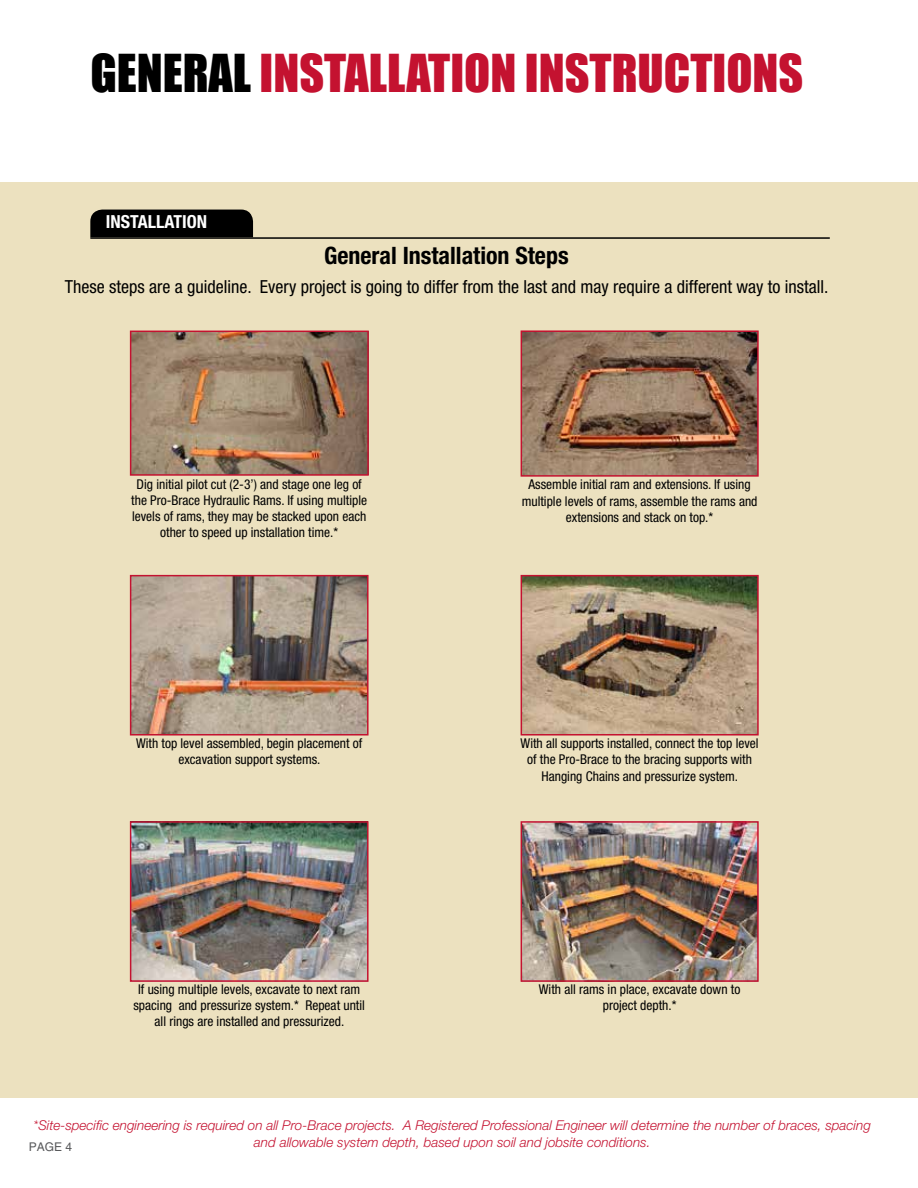
<style>
.page{position:relative;width:918px;height:1188px;background:#fff}
.page>*{position:absolute;margin:0;border:0;box-sizing:border-box;transform-origin:0 0}
.t1{font:48px "Impact";color:#c41230}
.t2{font:700 condensed 24px "Helvetica Neue";color:#000}
.t3{font:condensed 18px "Helvetica Neue";color:#000}
.t4{font:700 condensed 18px "Helvetica Neue";color:#fff}
.t5{font:condensed 13.5px/16.2px "Helvetica Neue";color:#000;text-align:center}
.t6{font:italic 300 13.5px/16.2px "Helvetica Neue";color:#c41230;text-align:center}
.t7{font:12px "Helvetica";color:#58595b}
.s1{color:#000}
</style>
<div class="page">
<div style="left:0;top:183px;width:918px;height:915px;background:#ece1bf"></div>
<hr style="left:90px;top:237px;width:740px;height:2px;background:#000">
<div style="left:90px;top:210px;width:163px;height:27px;background:#000"></div>
<img style="left:133px;top:334px;width:233px;height:139px">
<div style="left:130px;top:331px;width:239px;height:145px;border:2px solid #c41230"></div>
<img style="left:524px;top:333px;width:232px;height:141px">
<div style="left:521px;top:330px;width:238px;height:147px;border:2px solid #c41230"></div>
<img style="left:133px;top:578px;width:233px;height:155px">
<div style="left:130px;top:575px;width:239px;height:161px;border:2px solid #c41230"></div>
<img style="left:133px;top:824px;width:233px;height:155px">
<div style="left:130px;top:821px;width:239px;height:161px;border:2px solid #c41230"></div>
<img style="left:524px;top:578px;width:232px;height:155px">
<div style="left:521px;top:575px;width:238px;height:161px;border:2px solid #c41230"></div>
<img style="left:524px;top:824px;width:232px;height:155px">
<div style="left:521px;top:821px;width:238px;height:161px;border:2px solid #c41230"></div>
<h1 class="t1" style="left:90px;top:36px;width:715px"><span class="s1">GENERAL</span> INSTALLATION INSTRUCTIONS</h1>
<h3 class="t4" style="left:106px;top:211px;width:103px">INSTALLATION</h3>
<h2 class="t2" style="left:324px;top:241px;width:246px">General Installation Steps</h2>
<h3 class="t3" style="left:65px;top:276px;width:765px">These steps are a guideline. Every project is going to differ from the last and may require a different way to install.</h3>
<p class="t5" style="left:131px;top:476px;width:237px">Dig initial pilot cut (2-3’) and stage one leg of the Pro-Brace Hydraulic Rams. If using multiple levels of rams, they may be stacked upon each other to speed up installation time.*</p>
<p class="t5" style="left:522px;top:476px;width:237px">Assemble initial ram and extensions. If using multiple levels of rams, assemble the rams and extensions and stack on top.*</p>
<p class="t5" style="left:136px;top:735px;width:228px">With top level assembled, begin placement of excavation support systems.</p>
<p class="t5" style="left:521px;top:735px;width:240px">With all supports installed, connect the top level of the Pro-Brace to the bracing supports with<br>Hanging Chains and pressurize system.</p>
<p class="t5" style="left:133px;top:981px;width:233px">If using multiple levels, excavate to next ram spacing and pressurize system.* Repeat until all rings are installed and pressurized.</p>
<p class="t5" style="left:539px;top:981px;width:203px">With all rams in place, excavate down to project depth.*</p>
<p class="t6" style="left:34px;top:1117px;width:839px">*Site-specific engineering is required on all Pro-Brace projects. A Registered Professional Engineer will determine the number of braces, spacing and allowable system depth, based upon soil and jobsite conditions.</p>
<p class="t7" style="left:29px;top:1139px;width:45px">PAGE 4</p>
</div>
